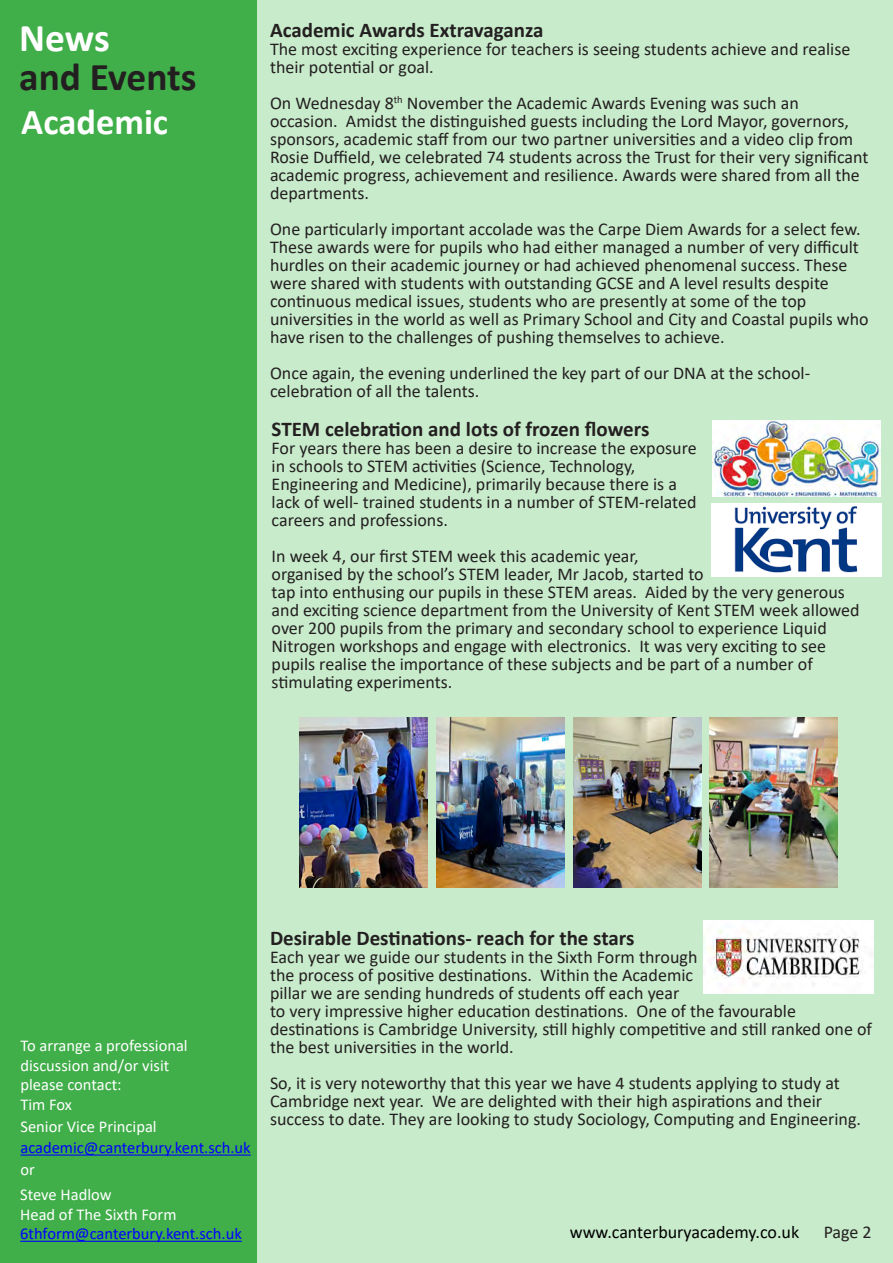
<style>
.page{position:relative;width:893px;height:1263px;background:#fff}
.page>*{position:absolute;margin:0;border:0;box-sizing:border-box;transform-origin:0 0}
.t1{font:700 39.45px "Calibri";color:#231f20}
.t2{font:700 39.45px "Calibri";color:#fff}
.t3{font:700 36.45px "Calibri";color:#fff}
.t4{font:700 21px "Calibri";color:#231f20}
.t5{font:18px/18px "Calibri";color:#231f20}
.t6{font:18px "Calibri";color:#000}
.t7{font:16.5px "Calibri";color:#fff}
.t8{font:16.5px "Calibri";color:#00f}
</style>
<div class="page">
<div style="left:255px;top:0;width:638px;height:1263px;background:#c8ebcb"></div>
<div style="left:0;top:0;width:256px;height:1263px;background:#40ae49"></div>
<hr style="left:20px;top:1154px;width:231px;height:1px;background:#00f">
<hr style="left:20px;top:1241px;width:222px;height:1px;background:#00f">
<img style="left:703px;top:920px;width:170px;height:74px">
<img style="left:712px;top:421px;width:169px;height:76px">
<img style="left:437px;top:718px;width:127px;height:170px">
<img style="left:574px;top:718px;width:127px;height:170px">
<img style="left:709px;top:718px;width:128px;height:170px">
<img style="left:299px;top:718px;width:128px;height:170px">
<img style="left:711px;top:503px;width:171px;height:74px">
<p class="t2" style="left:19px;top:10px;width:92px">News</p>
<p class="t1" style="left:19px;top:49px;width:179px">and Events</p>
<p class="t3" style="left:21px;top:96px;width:148px">Academic</p>
<p class="t4" style="left:270px;top:15px;width:275px">Academic Awards Extravaganza</p>
<p class="t5" style="left:270px;top:40px;width:582px">The most exciting experience for teachers is seeing students achieve and realise their potential or goal.</p>
<p class="t5" style="left:270px;top:94px;width:530px">On Wednesday 8<sup>th</sup> November the Academic Awards Evening was such an</p>
<p class="t5" style="left:270px;top:112px;width:600px">occasion. Amidst the distinguished guests including the Lord Mayor, governors, sponsors, academic staff from our two partner universities and a video clip from<br>Rosie Duffield, we celebrated 74 students across the Trust for their very significant</p>
<p class="t5" style="left:270px;top:166px;width:591px">academic progress, achievement and resilience. Awards were shared from all the departments.</p>
<p class="t5" style="left:270px;top:220px;width:592px">One particularly important accolade was the Carpe Diem Awards for a select few.<br>These awards were for pupils who had either managed a number of very difficult hurdles on their academic journey or had achieved phenomenal success. These were shared with students with outstanding GCSE and A level results despite</p>
<p class="t5" style="left:270px;top:292px;width:538px">continuous medical issues, students who are presently at some of the top</p>
<p class="t5" style="left:270px;top:310px;width:600px">universities in the world as well as Primary School and City and Coastal pupils who have risen to the challenges of pushing themselves to achieve.</p>
<p class="t5" style="left:270px;top:364px;width:542px">Once again, the evening underlined the key part of our DNA at the school-</p>
<p class="t5" style="left:270px;top:382px;width:211px">celebration of all the talents.</p>
<p class="t4" style="left:272px;top:414px;width:379px">STEM celebration and lots of frozen flowers</p>
<p class="t5" style="left:272px;top:438px;width:427px">For years there has been a desire to increase the exposure</p>
<p class="t5" style="left:272px;top:456px;width:365px">in schools to STEM activities (Science, Technology,</p>
<p class="t5" style="left:272px;top:474px;width:407px">Engineering and Medicine), primarily because there is a</p>
<p class="t5" style="left:272px;top:492px;width:426px">lack of well- trained students in a number of STEM-related</p>
<p class="t5" style="left:272px;top:510px;width:178px">careers and professions.</p>
<p class="t5" style="left:272px;top:546px;width:369px">In week 4, our first STEM week this academic year,</p>
<p class="t5" style="left:272px;top:564px;width:434px">organised by the school’s STEM leader, Mr Jacob, started to</p>
<p class="t5" style="left:272px;top:582px;width:590px">tap into enthusing our pupils in these STEM areas. Aided by the very generous and exciting science department from the University of Kent STEM week allowed over 200 pupils from the primary and secondary school to experience Liquid</p>
<p class="t5" style="left:272px;top:636px;width:556px">Nitrogen workshops and engage with electronics. It was very exciting to see</p>
<p class="t5" style="left:272px;top:654px;width:543px">pupils realise the importance of these subjects and be part of a number of</p>
<p class="t5" style="left:272px;top:672px;width:182px">stimulating experiments.</p>
<p class="t7" style="left:20px;top:1034px;width:169px">To arrange a professional</p>
<p class="t7" style="left:20px;top:1054px;width:150px">discussion and/or visit</p>
<p class="t7" style="left:20px;top:1073px;width:103px">please contact:</p>
<p class="t7" style="left:20px;top:1093px;width:53px">Tim Fox</p>
<p class="t7" style="left:20px;top:1115px;width:138px">Senior Vice Principal</p>
<p class="t8" style="left:20px;top:1136px;width:232px">academic@canterbury.kent.sch.uk</p>
<p class="t7" style="left:20px;top:1158px;width:16px">or</p>
<p class="t7" style="left:20px;top:1183px;width:93px">Steve Hadlow</p>
<p class="t7" style="left:20px;top:1203px;width:158px">Head of The Sixth Form</p>
<p class="t8" style="left:20px;top:1222px;width:223px">6thform@canterbury.kent.sch.uk</p>
<p class="t4" style="left:270px;top:923px;width:366px">Desirable Destinations- reach for the stars</p>
<p class="t5" style="left:270px;top:947px;width:429px">Each year we guide our students in the Sixth Form through</p>
<p class="t5" style="left:270px;top:965px;width:425px">the process of positive destinations. Within the Academic</p>
<p class="t5" style="left:270px;top:983px;width:411px">pillar we are sending hundreds of students off each year</p>
<p class="t5" style="left:270px;top:1001px;width:528px">to very impressive higher education destinations. One of the favourable</p>
<p class="t5" style="left:270px;top:1019px;width:603px">destinations is Cambridge University, still highly competitive and still ranked one of the best universities in the world.</p>
<p class="t5" style="left:270px;top:1073px;width:571px">So, it is very noteworthy that this year we have 4 students applying to study at<br>Cambridge next year. We are delighted with their high aspirations and their</p>
<p class="t5" style="left:270px;top:1109px;width:592px">success to date. They are looking to study Sociology, Computing and Engineering.</p>
<p class="t6" style="left:570px;top:1219px;width:231px">www.canterburyacademy.co.uk</p>
<p class="t5" style="left:824px;top:1222px;width:50px">Page 2</p>
</div>
